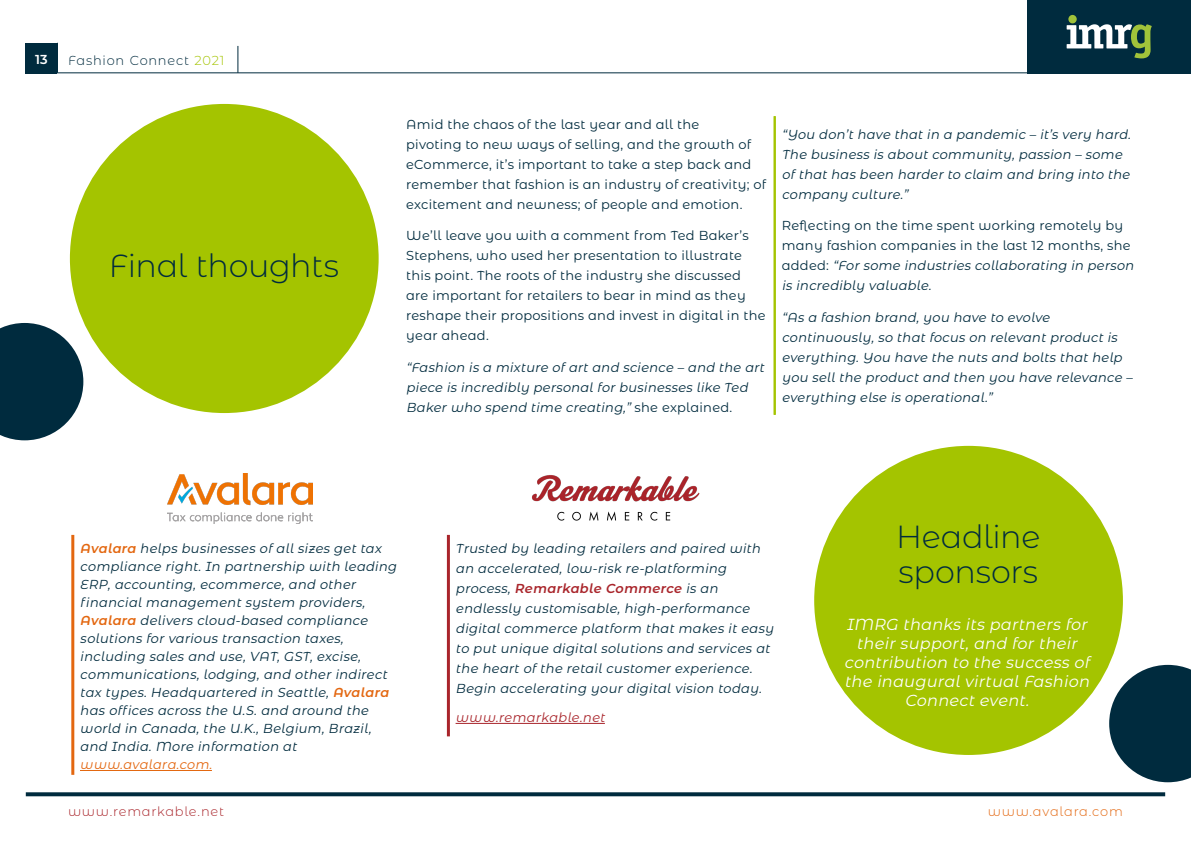
<style>
.page{position:relative;width:1191px;height:842px;background:#fff}
.page>*{position:absolute;margin:0;border:0;box-sizing:border-box;transform-origin:0 0}
.Main_Header{font:300 32px/35.2px "Montserrat Alternates";letter-spacing:-.01em;color:#002b3e}
.Body_Copy{font:italic 16px/19px "Montserrat Alternates";color:#fff;text-align:center}
.Body_Copy-2{font:italic 13px/20px "Montserrat Alternates";color:#002b3e}
.Body_Copy-3{font:13px/20px "Montserrat Alternates";letter-spacing:.02em;color:#002b3e}
.t1{font:300 13px "Montserrat Alternates";letter-spacing:.06em;color:#002b3e}
.t2{font:300 13px "Montserrat Alternates";letter-spacing:.05em;color:#a9252b}
.Body_Copy-4{font:italic 13px "Montserrat Alternates";color:#a9252b}
.t3{font:300 13px "Montserrat Alternates";letter-spacing:.055em;color:#e36710}
.t4{font:600 13px "Montserrat Alternates";color:#fff}
.s1{color:#a4c400}
.s2{font-style:normal}
.s3{font-style:italic}
.s4{font-weight:600;color:#e36710}
.s5{color:#e36710}
.s6{font-weight:600;color:#a9252b}
</style>
<div class="page">
<div style="left:1027px;top:0;width:164px;height:73px;background:#002b3e"></div>
<div style="left:26px;top:43px;width:31px;height:30px;background:#002b3e"></div>
<div style="left:1068px;top:15px;width:8px;height:8px;background:#a1c33a;border-radius:50%"></div>
<svg style="left:1066px;top:24px;width:85px;height:34px"></svg>
<hr style="left:57px;top:72px;width:970px;height:1px;background:#002b3e">
<svg style="left:26px;top:792px;width:1139px;height:4px;background:#133a4c"></svg>
<hr style="left:57px;top:43px;width:1px;height:30px;background:#002b3e">
<svg style="left:237px;top:46px;width:1px;height:27px"></svg>
<div style="left:70px;top:104px;width:309px;height:309px;background:#a4c400;border-radius:50%"></div>
<svg style="left:0;top:323px;width:83px;height:117px;background:#274b5b"></svg>
<hr style="left:773px;top:116px;width:2px;height:299px;background:#a4c400">
<div style="left:814px;top:446px;width:309px;height:309px;background:#a4c400;border-radius:50%"></div>
<svg style="left:1109px;top:665px;width:82px;height:117px"></svg>
<hr style="left:71px;top:535px;width:3px;height:240px;background:#e36710">
<hr style="left:447px;top:535px;width:3px;height:201px;background:#a9252b">
<hr style="left:80px;top:770px;width:132px;height:1px;background:#e36710">
<hr style="left:455px;top:723px;width:150px;height:1px;background:#a9252b">
<img style="left:168px;top:473px;width:144px;height:50px">
<img style="left:532px;top:475px;width:168px;height:46px">
<p class="t4" style="left:35px;top:51px;width:14px">13</p>
<p class="t1" style="left:68px;top:51px;width:158px">Fashion Connect <span class="s1">2021</span></p>
<p class="Main_Header" style="left:109px;top:247px;width:232px">Final thoughts</p>
<p class="Body_Copy-3" style="left:406px;top:114px;width:361px">Amid the chaos of the last year and all the<br>pivoting to new ways of selling, and the growth of eCommerce, it’s important to take a step back and remember that fashion is an industry of creativity; of excitement and newness; of people and emotion.</p>
<p class="Body_Copy-3" style="left:406px;top:225px;width:361px">We’ll leave you with a comment from Ted Baker’s Stephens, who used her presentation to illustrate this point. The roots of the industry she discussed are important for retailers to bear in mind as they reshape their propositions and invest in digital in the year ahead.</p>
<p class="Body_Copy-2" style="left:406px;top:356px;width:362px">“Fashion is a mixture of art and science – and the art piece is incredibly personal for businesses like Ted<br>Baker who spend time creating,” <span class="s2">s h e ex p la i n e d .</span></p>
<p class="Body_Copy-2" style="left:782px;top:124px;width:353px">“You don’t have that in a pandemic – it’s very hard.<br>The business is about community, passion – some of that has been harder to claim and bring into the company culture.”</p>
<p class="Body_Copy-3" style="left:782px;top:215px;width:356px">Reflecting on the time spent working remotely by many fashion companies in the last 12 months, she a d d e d : <span class="s3">“For some industries collaborating in person is incredibly valuable.</span></p>
<p class="Body_Copy-2" style="left:782px;top:306px;width:355px">“As a fashion brand, you have to evolve continuously, so that focus on relevant product is everything. You have the nuts and bolts that help you sell the product and then you have relevance – everything else is operational.”</p>
<p class="Body_Copy-2" style="left:80px;top:539px;width:321px;line-height:18px"><span class="s4">Avalara</span> helps businesses of all sizes get tax compliance right. In partnership with leading ERP, accounting, ecommerce, and other financial management system providers, <span class="s4">Avalara</span> delivers cloud-based compliance solutions for various transaction taxes, including sales and use, VAT, GST, excise, communications, lodging, and other indirect tax types. Headquartered in Seattle, <span class="s4">Avalara </span>has offices across the U.S. and around the world in Canada, the U.K., Belgium, Brazil, and India. More information at <span class="s5">www.avalara.com.</span></p>
<p class="Body_Copy-2" style="left:455px;top:538px;width:322px">Trusted by leading retailers and paired with an accelerated, low-risk re-platforming process, <span class="s6">Remarkable Commerce</span> is an endlessly customisable, high-performance digital commerce platform that makes it easy to put unique digital solutions and services at the heart of the retail customer experience.<br>Begin accelerating your digital vision today.</p>
<p class="Body_Copy-4" style="left:455px;top:708px;width:154px">www.remarkable.net</p>
<p class="Main_Header" style="left:896px;top:518px;width:146px">Headline sponsors</p>
<p class="Body_Copy" style="left:844px;top:614px;width:250px">IMRG thanks its partners for their support, and for their contribution to the success of the inaugural virtual Fashion<br>Connect event.</p>
<p class="t2" style="left:68px;top:802px;width:157px">www.remarkable.net</p>
<p class="t3" style="left:987px;top:802px;width:137px">www.avalara.com</p>
</div>
